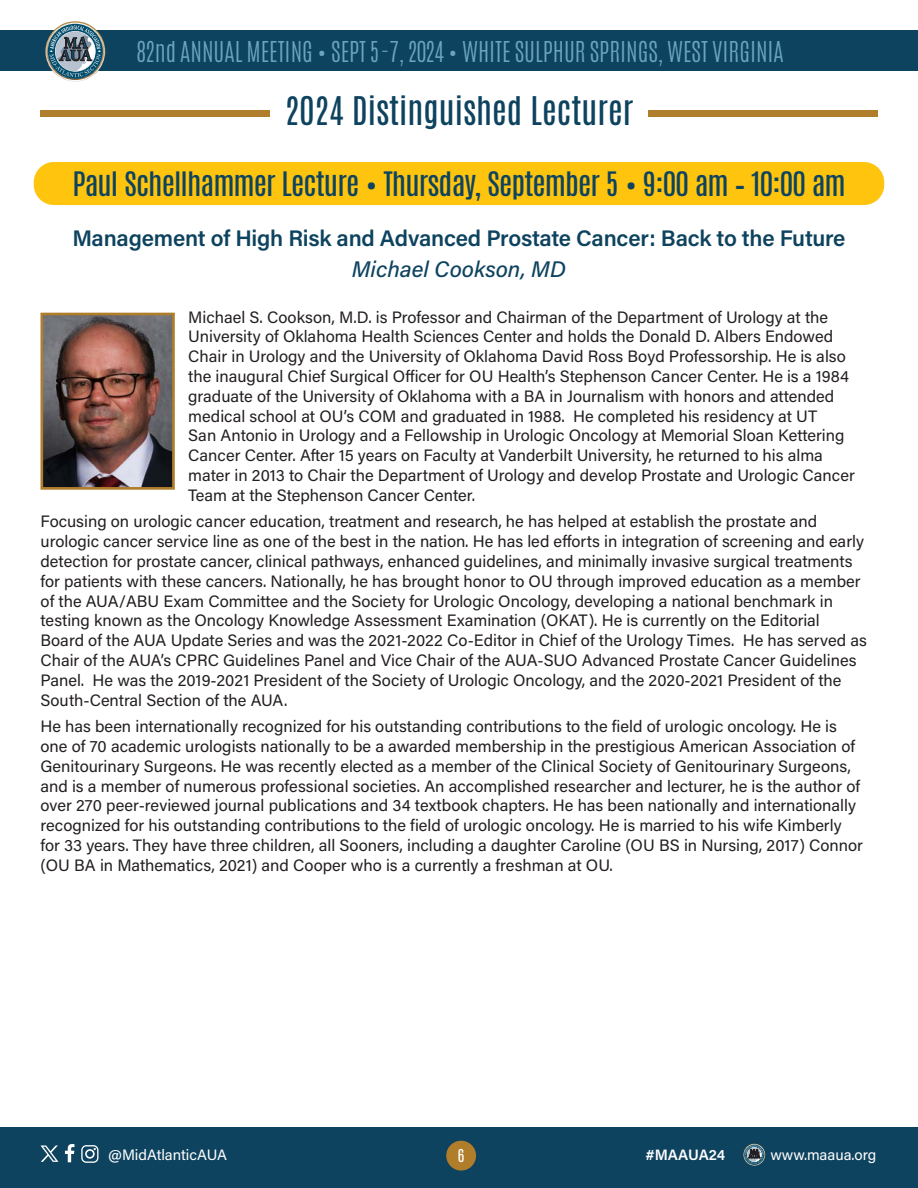
<style>
.page{position:relative;width:918px;height:1188px;background:#fff}
.page>*{position:absolute;margin:0;border:0;box-sizing:border-box;transform-origin:0 0}
.t1{font:33px "Antonio";color:#0e435f}
.t2{font:28.2px "Antonio";letter-spacing:-.03em;color:#0e435f;scale:1.08 1}
.t3{font:300 24px "Antonio";color:#6ba4bf}
.t4{font:600 22.5px "Acumin Pro";letter-spacing:-.01em;color:#0e435f}
.t5{font:italic 500 22.5px "Acumin Pro";color:#0e435f}
.t6{font:16.5px/19.8px "Acumin Pro";color:#231f20}
.t7{font:15px "Acumin Pro";letter-spacing:-.005em;color:#fff}
.t8{font:600 15px "Acumin Pro";letter-spacing:-.005em;color:#fff}
.t9{font:15px "Antonio";color:#fff}
</style>
<div class="page">
<div style="left:0;top:1127px;width:918px;height:61px;background:#0e435f"></div>
<svg style="left:743px;top:1144px;width:22px;height:22px"></svg>
<svg style="left:65px;top:1144px;width:9px;height:18px"></svg>
<svg style="left:81px;top:1145px;width:17px;height:18px"></svg>
<svg style="left:40px;top:1145px;width:18px;height:17px"></svg>
<div style="left:446px;top:1141px;width:30px;height:30px;background:#b07d2b;border-radius:50%"></div>
<div style="left:0;top:30px;width:918px;height:41px;background:#0e435f"></div>
<svg style="left:45px;top:21px;width:60px;height:60px"></svg>
<div style="left:648px;top:110px;width:230px;height:6px;background:#b07d2b"></div>
<div style="left:40px;top:110px;width:230px;height:6px;background:#b07d2b"></div>
<div style="left:34px;top:162px;width:850px;height:43px;background:#fec40e;border-radius:20px"></div>
<img style="left:44px;top:317px;width:127px;height:169px">
<div style="left:40px;top:313px;width:135px;height:177px;border:3px solid #b07d2b"></div>
<h3 class="t3" style="left:137px;top:34px;width:649px">82nd ANNUAL MEETING • SEPT 5-7, 2024 • WHITE SULPHUR SPRINGS, WEST VIRGINIA</h3>
<p class="t1" style="left:285px;top:87px;width:350px">2024 Distinguished Lecturer</p>
<p class="t2" style="left:72px;top:163px;width:718px">Paul Schellhammer Lecture • Thursday, September 5 • 9:00 am – 10:00 am</p>
<p class="t4" style="left:72px;top:222px;width:775px">Management of High Risk and Advanced Prostate Cancer: Back to the Future</p>
<p class="t5" style="left:352px;top:254px;width:216px">Michael Cookson, MD</p>
<p class="t6" style="left:188px;top:306px;width:668px">Michael S. Cookson, M.D. is Professor and Chairman of the Department of Urology at the University of Oklahoma Health Sciences Center and holds the Donald D. Albers Endowed Chair in Urology and the University of Oklahoma David Ross Boyd Professorship. He is also the inaugural Chief Surgical Officer for OU Health’s Stephenson Cancer Center. He is a 1984 graduate of the University of Oklahoma with a BA in Journalism with honors and attended medical school at OU’s COM and graduated in 1988. He completed his residency at UT<br>San Antonio in Urology and a Fellowship in Urologic Oncology at Memorial Sloan Kettering Cancer Center. After 15 years on Faculty at Vanderbilt University, he returned to his alma mater in 2013 to Chair the Department of Urology and develop Prostate and Urologic Cancer Team at the Stephenson Cancer Center.</p>
<p class="t6" style="left:40px;top:511px;width:828px">Focusing on urologic cancer education, treatment and research, he has helped at establish the prostate and urologic cancer service line as one of the best in the nation. He has led efforts in integration of screening and early detection for prostate cancer, clinical pathways, enhanced guidelines, and minimally invasive surgical treatments for patients with these cancers. Nationally, he has brought honor to OU through improved education as a member of the AUA/ABU Exam Committee and the Society for Urologic Oncology, developing a national benchmark in testing known as the Oncology Knowledge Assessment Examination (OKAT). He is currently on the Editorial Board of the AUA Update Series and was the 2021-2022 Co-Editor in Chief of the Urology Times. He has served as Chair of the AUA’s CPRC Guidelines Panel and Vice Chair of the AUA-SUO Advanced Prostate Cancer Guidelines Panel. He was the 2019-2021 President of the Society of Urologic Oncology, and the 2020-2021 President of the South-Central Section of the AUA.</p>
<p class="t6" style="left:40px;top:716px;width:824px">He has been internationally recognized for his outstanding contributions to the field of urologic oncology. He is one of 70 academic urologists nationally to be a awarded membership in the prestigious American Association of Genitourinary Surgeons. He was recently elected as a member of the Clinical Society of Genitourinary Surgeons, and is a member of numerous professional societies. An accomplished researcher and lecturer, he is the author of over 270 peer-reviewed journal publications and 34 textbook chapters. He has been nationally and internationally recognized for his outstanding contributions to the field of urologic oncology. He is married to his wife Kimberly for 33 years. They have three children, all Sooners, including a daughter Caroline (OU BS in Nursing, 2017) Connor (OU BA in Mathematics, 2021) and Cooper who is a currently a freshman at OU.</p>
<p class="t7" style="left:108px;top:1144px;width:121px">@MidAtlanticAUA</p>
<p class="t9" style="left:458px;top:1144px;width:8px">6</p>
<p class="t8" style="left:645px;top:1144px;width:81px">#MAAUA24</p>
<p class="t7" style="left:771px;top:1144px;width:107px">www.maaua.org</p>
</div>
